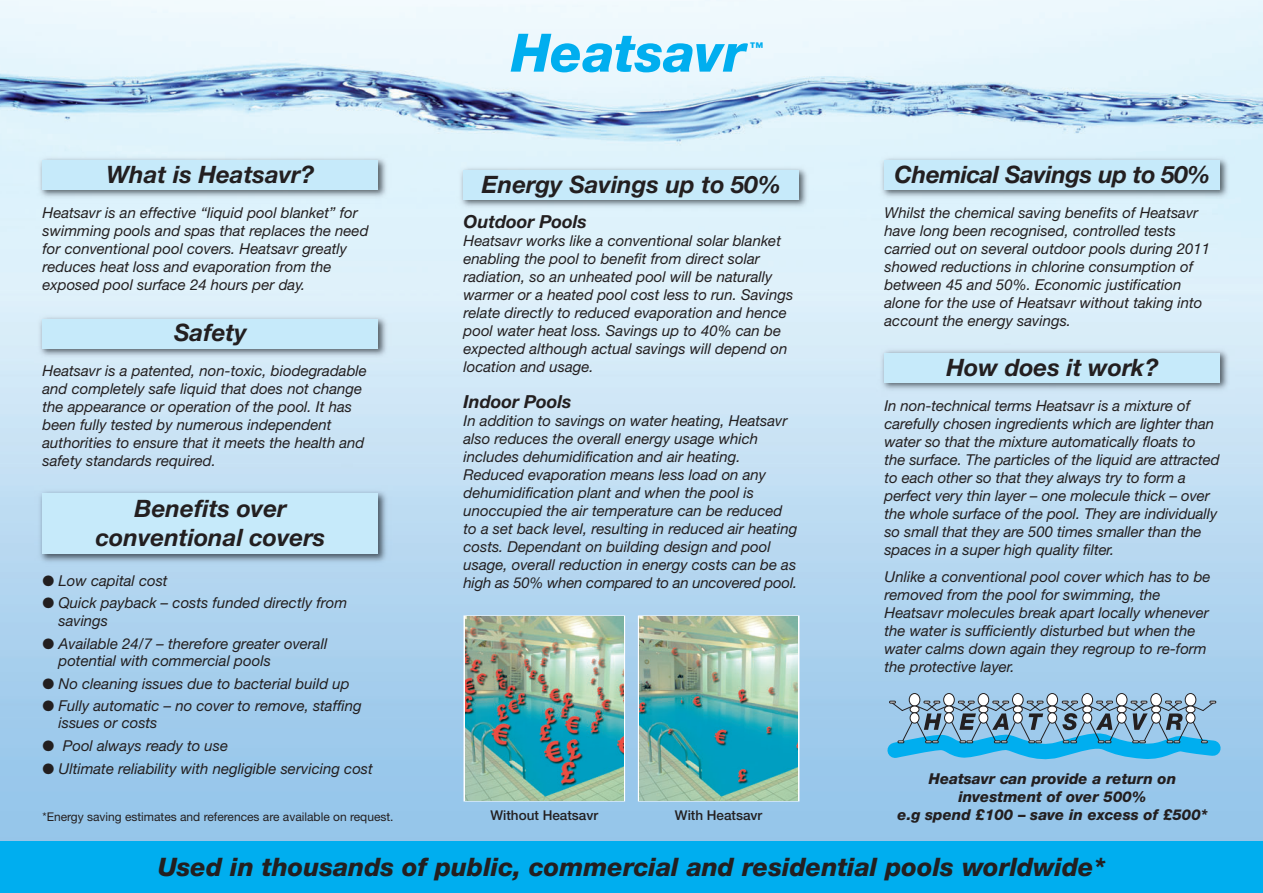
<style>
.page{position:relative;width:1263px;height:893px;background:#fff}
.page>*{position:absolute;margin:0;border:0;box-sizing:border-box;transform-origin:0 0}
.t1{font:italic 800 52.95px "Helvetica Neue";color:#00aeef}
.t2{font:italic 800 25.5px "Helvetica Neue";color:#231f20}
.t3{font:italic 700 24px/28.8px "Helvetica Neue";color:#231f20;text-align:center}
.t4{font:italic 700 18px "Helvetica Neue";color:#231f20}
.t5{font:italic 15px/18px "Helvetica Neue";color:#231f20}
.t6{font:italic 800 15px/18px "Helvetica Neue";color:#231f20;text-align:center}
.t7{font:500 13.5px "Helvetica Neue";color:#231f20}
.t8{font:italic 800 13.5px "Helvetica Neue";color:#00aeef}
.t9{font:12px "Helvetica Neue";color:#231f20}
</style>
<div class="page">
<img style="left:0;top:0;width:1263px;height:842px">
<div style="left:463px;top:615px;width:162px;height:186px;border:2px solid #fff"></div>
<img style="left:465px;top:617px;width:159px;height:183px">
<div style="left:638px;top:615px;width:161px;height:186px;border:2px solid #fff"></div>
<img style="left:639px;top:617px;width:159px;height:183px">
<div style="left:909px;top:693px;width:11px;height:13px;background:#fff;border-radius:50%"></div>
<div style="left:909px;top:693px;width:11px;height:13px;border:1px solid #231f20;border-radius:50%"></div>
<div style="left:944px;top:693px;width:10px;height:13px;background:#fff;border-radius:50%"></div>
<div style="left:943px;top:693px;width:12px;height:13px;border:1px solid #231f20;border-radius:50%"></div>
<div style="left:978px;top:693px;width:11px;height:13px;background:#fff;border-radius:50%"></div>
<div style="left:977px;top:693px;width:12px;height:13px;border:1px solid #231f20;border-radius:50%"></div>
<div style="left:1012px;top:693px;width:11px;height:13px;background:#fff;border-radius:50%"></div>
<div style="left:1012px;top:693px;width:12px;height:13px;border:1px solid #231f20;border-radius:50%"></div>
<div style="left:1047px;top:693px;width:10px;height:13px;background:#fff;border-radius:50%"></div>
<div style="left:1046px;top:693px;width:12px;height:13px;border:1px solid #231f20;border-radius:50%"></div>
<div style="left:1082px;top:693px;width:10px;height:13px;background:#fff;border-radius:50%"></div>
<div style="left:1081px;top:693px;width:12px;height:13px;border:1px solid #231f20;border-radius:50%"></div>
<div style="left:1116px;top:693px;width:11px;height:13px;background:#fff;border-radius:50%"></div>
<div style="left:1116px;top:693px;width:11px;height:13px;border:1px solid #231f20;border-radius:50%"></div>
<div style="left:1151px;top:693px;width:10px;height:13px;background:#fff;border-radius:50%"></div>
<div style="left:1150px;top:693px;width:12px;height:13px;border:1px solid #231f20;border-radius:50%"></div>
<div style="left:1185px;top:693px;width:11px;height:13px;background:#fff;border-radius:50%"></div>
<div style="left:1185px;top:693px;width:11px;height:13px;border:1px solid #231f20;border-radius:50%"></div>
<svg style="left:887px;top:701px;width:333px;height:58px;background:#69acce"></svg>
<div style="left:0;top:842px;width:1263px;height:51px;background:#00aeef"></div>
<img style="left:35px;top:152px;width:357px;height:51px">
<div style="left:43px;top:160px;width:335px;height:30px;background:#c6eafa"></div>
<img style="left:456px;top:162px;width:357px;height:51px">
<div style="left:463px;top:170px;width:336px;height:30px;background:#c6eafa"></div>
<img style="left:877px;top:152px;width:357px;height:51px">
<div style="left:884px;top:160px;width:336px;height:30px;background:#c6eafa"></div>
<img style="left:877px;top:345px;width:357px;height:51px">
<div style="left:884px;top:353px;width:336px;height:29px;background:#c6eafa"></div>
<img style="left:35px;top:311px;width:357px;height:51px">
<div style="left:43px;top:319px;width:335px;height:29px;background:#c6eafa"></div>
<img style="left:35px;top:485px;width:357px;height:83px">
<div style="left:43px;top:493px;width:335px;height:61px;background:#c6eafa"></div>
<h3 class="t3" style="left:107px;top:163px;width:209px">What is Heatsavr?</h3>
<p class="t5" style="left:43px;top:205px;width:328px">Heatsavr is an effective “liquid pool blanket” for swimming pools and spas that replaces the need for conventional pool covers. Heatsavr greatly reduces heat loss and evaporation from the exposed pool surface 24 hours per day.</p>
<h3 class="t3" style="left:174px;top:320px;width:74px">Safety</h3>
<p class="t5" style="left:43px;top:363px;width:326px">Heatsavr is a patented, non-toxic, biodegradable and completely safe liquid that does not change the appearance or operation of the pool. It has been fully tested by numerous independent authorities to ensure that it meets the health and safety standards required.</p>
<h3 class="t3" style="left:96px;top:496px;width:231px">Benefits over conventional covers</h3>
<p class="t5" style="left:43px;top:573px;width:127px">● Low capital cost</p>
<p class="t5" style="left:58px;top:596px;width:290px;line-height:17.2px;text-indent:-16px">● Quick payback – costs funded directly from savings</p>
<p class="t5" style="left:58px;top:636px;width:270px;line-height:17.2px;text-indent:-16px">● Available 24/7 – therefore greater overall potential with commercial pools</p>
<p class="t5" style="left:43px;top:676px;width:309px">● No cleaning issues due to bacterial build up</p>
<p class="t5" style="left:58px;top:699px;width:305px;line-height:17.2px;text-indent:-16px">● Fully automatic – no cover to remove, staffing issues or costs</p>
<p class="t5" style="left:43px;top:738px;width:187px">● Pool always ready to use</p>
<p class="t5" style="left:43px;top:761px;width:332px">● Ultimate reliability with negligible servicing cost</p>
<h1 class="t1" style="left:511px;top:34px;width:236px">Heatsavr</h1>
<p class="t8" style="left:750px;top:43px;width:15px">™</p>
<h3 class="t3" style="left:482px;top:172px;width:301px">Energy Savings up to 50%</h3>
<p class="t4" style="left:463px;top:215px;width:125px">Outdoor Pools</p>
<p class="t5" style="left:463px;top:233px;width:331px">Heatsavr works like a conventional solar blanket enabling the pool to benefit from direct solar radiation, so an unheated pool will be naturally warmer or a heated pool cost less to run. Savings relate directly to reduced evaporation and hence pool water heat loss. Savings up to 40% can be expected although actual savings will depend on location and usage.</p>
<p class="t4" style="left:463px;top:395px;width:109px">Indoor Pools</p>
<p class="t5" style="left:463px;top:413px;width:335px">In addition to savings on water heating, Heatsavr also reduces the overall energy usage which includes dehumidification and air heating.<br>Reduced evaporation means less load on any dehumidification plant and when the pool is unoccupied the air temperature can be reduced to a set back level, resulting in reduced air heating costs. Dependant on building design and pool usage, overall reduction in energy costs can be as high as 50% when compared to an uncovered pool.</p>
<h3 class="t3" style="left:894px;top:163px;width:317px">Chemical Savings up to 50%</h3>
<p class="t5" style="left:884px;top:205px;width:327px">Whilst the chemical saving benefits of Heatsavr have long been recognised, controlled tests carried out on several outdoor pools during 2011 showed reductions in chlorine consumption of between 45 and 50%. Economic justification alone for the use of Heatsavr without taking into account the energy savings.</p>
<h3 class="t3" style="left:946px;top:355px;width:213px">How does it work?</h3>
<p class="t5" style="left:884px;top:398px;width:337px">In non-technical terms Heatsavr is a mixture of carefully chosen ingredients which are lighter than water so that the mixture automatically floats to the surface. The particles of the liquid are attracted to each other so that they always try to form a perfect very thin layer – one molecule thick – over the whole surface of the pool. They are individually so small that they are 500 times smaller than the spaces in a super high quality filter.</p>
<p class="t5" style="left:884px;top:569px;width:328px">Unlike a conventional pool cover which has to be removed from the pool for swimming, the Heatsavr molecules break apart locally whenever the water is sufficiently disturbed but when the water calms down again they regroup to re-form the protective layer.</p>
<p class="t6" style="left:929px;top:771px;width:249px">Heatsavr can provide a return on investment of over 500%</p>
<p class="t9" style="left:43px;top:813px;width:353px">*Energy saving estimates and references are available on request.</p>
<p class="t6" style="left:897px;top:807px;width:311px">e.g spend £100 – save in excess of £500*</p>
<p class="t7" style="left:490px;top:810px;width:109px">Without Heatsavr</p>
<p class="t7" style="left:675px;top:811px;width:89px">With Heatsavr</p>
<h2 class="t2" style="left:158px;top:857px;width:948px">Used in thousands of public, commercial and residential pools worldwide*</h2>
</div>
